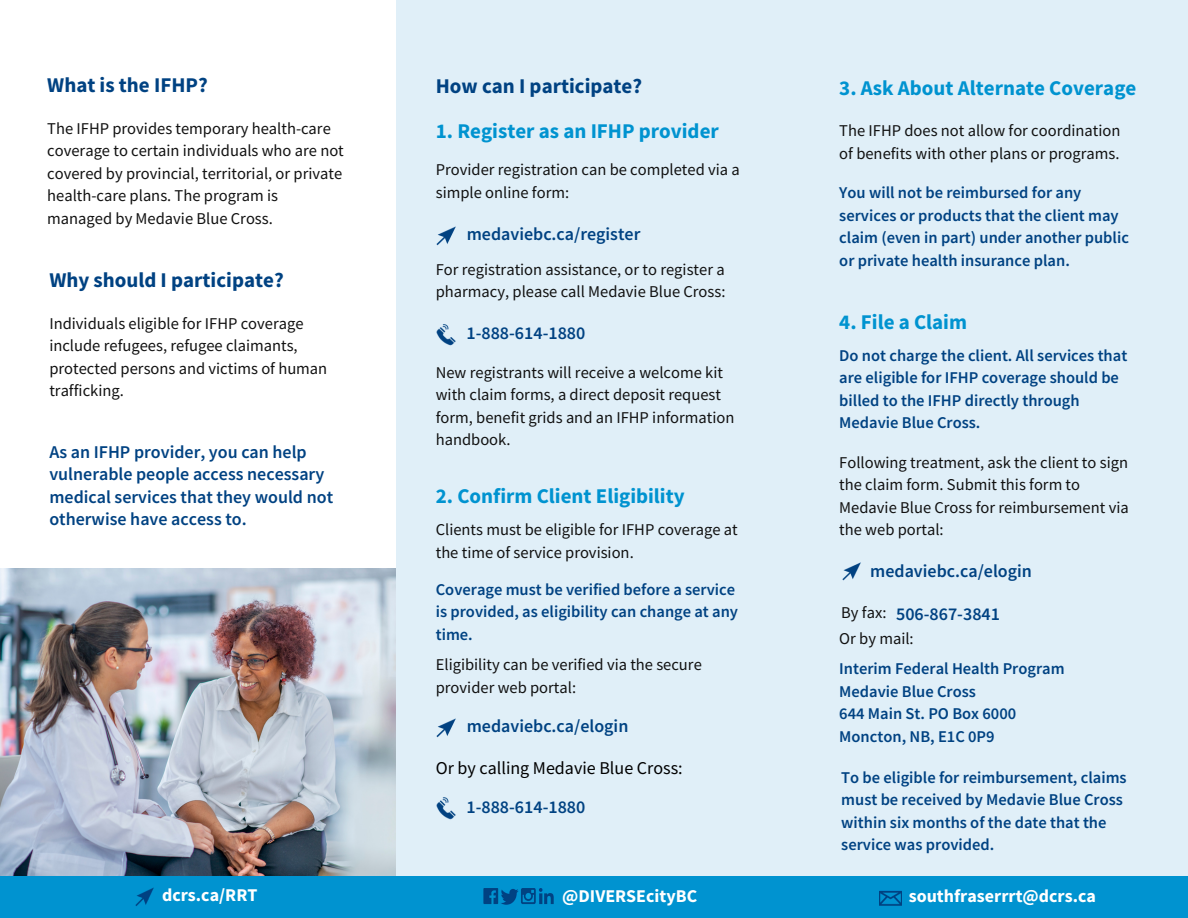
<style>
.page{position:relative;width:1188px;height:918px;background:#fff}
.page>*{position:absolute;margin:0;border:0;box-sizing:border-box;transform-origin:0 0}
.t1{font:700 21px "Source Sans Pro";color:#0093d0}
.t2{font:700 21px "Source Sans Pro";color:#004282}
.t3{font:600 18px/22.5px "Source Sans Pro";color:#004282}
.t4{font:700 18px "Source Sans Pro";color:#fff}
.t5{font:18px "Source Sans Pro";color:#000}
.t6{font:16.5px/22.5px "Source Sans Pro";color:#111}
.t7{font:600 16.5px/22.5px "Source Sans Pro";color:#004282}
</style>
<div class="page">
<img style="left:0;top:568px;width:396px;height:309px">
<div style="left:396px;top:0;width:792px;height:918px;background:#e0eff8"></div>
<img style="left:436px;top:226px;width:20px;height:20px">
<img style="left:436px;top:324px;width:20px;height:22px">
<img style="left:436px;top:718px;width:20px;height:20px">
<img style="left:436px;top:797px;width:20px;height:23px">
<img style="left:842px;top:562px;width:19px;height:19px">
<div style="left:0;top:877px;width:1188px;height:41px;background:#0093d0"></div>
<img style="left:879px;top:890px;width:23px;height:16px">
<img style="left:483px;top:888px;width:71px;height:17px">
<img style="left:135px;top:887px;width:19px;height:19px">
<p class="t2" style="left:47px;top:72px;width:162px">What is the IFHP?</p>
<p class="t6" style="left:47px;top:116px;width:298px">The IFHP provides temporary health-care coverage to certain individuals who are not covered by provincial, territorial, or private health-care plans. The program is managed by Medavie Blue Cross.</p>
<p class="t2" style="left:49px;top:266px;width:236px">Why should I participate?</p>
<p class="t6" style="left:49px;top:311px;width:279px">Individuals eligible for IFHP coverage include refugees, refugee claimants, protected persons and victims of human trafficking.</p>
<p class="t3" style="left:49px;top:440px;width:285px">As an IFHP provider, you can help vulnerable people access necessary medical services that they would not otherwise have access to.</p>
<p class="t2" style="left:436px;top:72px;width:208px">How can I participate?</p>
<p class="t1" style="left:436px;top:117px;width:285px">1. Register as an IFHP provider</p>
<p class="t6" style="left:436px;top:158px;width:306px">Provider registration can be completed via a simple online form:</p>
<p class="t3" style="left:467px;top:222px;width:175px">medaviebc.ca/register</p>
<p class="t6" style="left:436px;top:258px;width:291px">For registration assistance, or to register a pharmacy, please call Medavie Blue Cross:</p>
<p class="t3" style="left:466px;top:322px;width:120px">1-888-614-1880</p>
<p class="t6" style="left:436px;top:360px;width:300px">New registrants will receive a welcome kit with claim forms, a direct deposit request form, benefit grids and an IFHP information handbook.</p>
<p class="t1" style="left:436px;top:482px;width:250px">2. Confirm Client Eligibility</p>
<p class="t6" style="left:436px;top:518px;width:303px">Clients must be eligible for IFHP coverage at the time of service provision.</p>
<p class="t7" style="left:436px;top:578px;width:304px">Coverage must be verified before a service is provided, as eligibility can change at any time.</p>
<p class="t6" style="left:436px;top:653px;width:268px">Eligibility can be verified via the secure provider web portal:</p>
<p class="t3" style="left:467px;top:714px;width:163px">medaviebc.ca/elogin</p>
<p class="t5" style="left:436px;top:756px;width:248px">Or by calling Medavie Blue Cross:</p>
<p class="t3" style="left:466px;top:795px;width:120px">1-888-614-1880</p>
<p class="t1" style="left:839px;top:75px;width:299px">3. Ask About Alternate Coverage</p>
<p class="t6" style="left:839px;top:119px;width:283px">The IFHP does not allow for coordination of benefits with other plans or programs.</p>
<p class="t7" style="left:839px;top:181px;width:291px">You will not be reimbursed for any services or products that the client may claim (even in part) under another public or private health insurance plan.</p>
<p class="t1" style="left:839px;top:308px;width:129px">4. File a Claim</p>
<p class="t7" style="left:839px;top:344px;width:290px">Do not charge the client. All services that are eligible for IFHP coverage should be billed to the IFHP directly through Medavie Blue Cross.</p>
<p class="t6" style="left:839px;top:450px;width:291px">Following treatment, ask the client to sign the claim form. Submit this form to Medavie Blue Cross for reimbursement via the web portal:</p>
<p class="t3" style="left:870px;top:559px;width:163px">medaviebc.ca/elogin</p>
<p class="t3" style="left:896px;top:602px;width:105px">506-867-3841</p>
<p class="t6" style="left:841px;top:600px;width:47px">By fax:</p>
<p class="t6" style="left:839px;top:627px;width:76px">Or by mail:</p>
<p class="t7" style="left:839px;top:657px;width:227px">Interim Federal Health Program</p>
<p class="t7" style="left:839px;top:680px;width:138px">Medavie Blue Cross</p>
<p class="t7" style="left:839px;top:702px;width:179px">644 Main St. PO Box 6000</p>
<p class="t7" style="left:839px;top:725px;width:157px">Moncton, NB, E1C 0P9</p>
<p class="t7" style="left:841px;top:765px;width:287px">To be eligible for reimbursement, claims must be received by Medavie Blue Cross within six months of the date that the service was provided.</p>
<p class="t4" style="left:162px;top:883px;width:97px">dcrs.ca/RRT</p>
<p class="t4" style="left:562px;top:885px;width:136px">@DIVERSEcityBC</p>
<p class="t4" style="left:909px;top:885px;width:189px">southfraserrrt@dcrs.ca</p>
</div>
